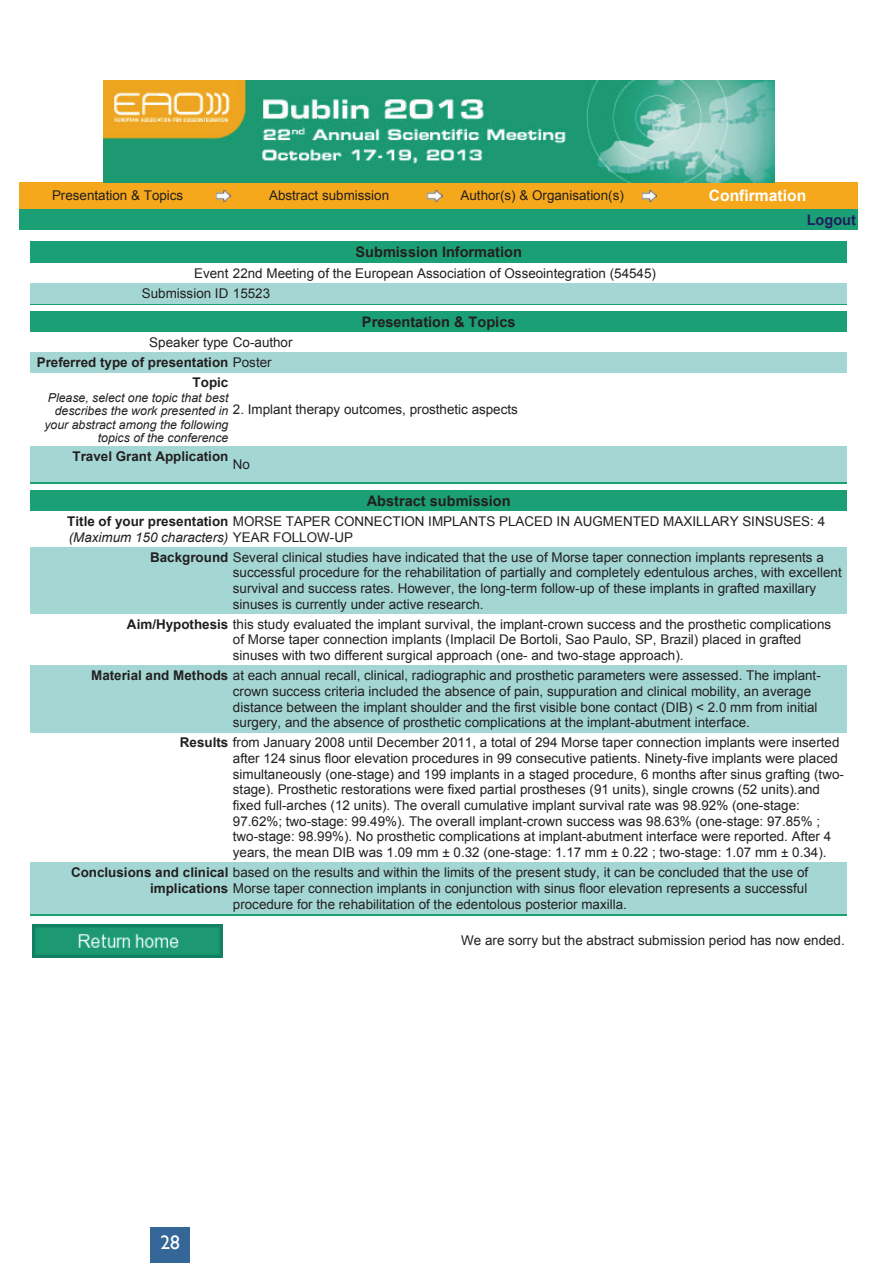
<style>
.page{position:relative;width:893px;height:1263px;background:#fff}
.page>*{position:absolute;margin:0;border:0;box-sizing:border-box;transform-origin:0 0}
.t1{font:19.5px "Gill Sans";color:#fff}
.t2{font:700 15.6px "Arial";color:#fff}
.t3{font:700 14.55px "Arial";color:#231f20}
.t4{font:700 14.55px "Arial";color:#201e5e}
.t5{font:13.35px/15.6px "Arial";color:#231f20}
.t6{font:700 13.35px "Arial";color:#231f20}
.t7{font:italic 12.3px/13.4px "Arial";color:#231f20;text-align:right}
.s1{font-weight:400}
.s2{font-weight:700}
.s3{font-style:italic}
</style>
<div class="page">
<div style="left:19px;top:182px;width:839px;height:27px;background:#f6a81c"></div>
<div style="left:19px;top:209px;width:839px;height:21px;background:#1b9f74"></div>
<img style="left:216px;top:190px;width:15px;height:11px">
<img style="left:428px;top:190px;width:14px;height:11px">
<img style="left:642px;top:190px;width:15px;height:11px">
<img style="left:103px;top:80px;width:671px;height:102px">
<hr style="left:30px;top:303px;width:817px;height:1px;background:#1b9f74">
<div style="left:30px;top:242px;width:817px;height:21px;background:#1b9f74"></div>
<div style="left:30px;top:283px;width:201px;height:20px;background:#a4d7d4"></div>
<div style="left:231px;top:283px;width:616px;height:20px;background:#a4d7d4"></div>
<hr style="left:30px;top:482px;width:817px;height:1px;background:#1b9f74">
<div style="left:30px;top:311px;width:817px;height:21px;background:#1b9f74"></div>
<div style="left:30px;top:352px;width:201px;height:21px;background:#a4d7d4"></div>
<div style="left:231px;top:352px;width:616px;height:21px;background:#a4d7d4"></div>
<div style="left:30px;top:446px;width:201px;height:36px;background:#a4d7d4"></div>
<div style="left:231px;top:446px;width:616px;height:36px;background:#a4d7d4"></div>
<hr style="left:30px;top:914px;width:817px;height:1px;background:#1b9f74">
<div style="left:30px;top:490px;width:817px;height:21px;background:#1b9f74"></div>
<div style="left:30px;top:547px;width:201px;height:67px;background:#a4d7d4"></div>
<div style="left:231px;top:547px;width:616px;height:67px;background:#a4d7d4"></div>
<div style="left:30px;top:666px;width:201px;height:67px;background:#a4d7d4"></div>
<div style="left:231px;top:666px;width:616px;height:67px;background:#a4d7d4"></div>
<div style="left:30px;top:862px;width:201px;height:52px;background:#a4d7d4"></div>
<div style="left:231px;top:862px;width:616px;height:52px;background:#a4d7d4"></div>
<img style="left:33px;top:924px;width:190px;height:34px">
<div style="left:151px;top:1228px;width:39px;height:35px;background:#346798"></div>
<p class="t5" style="left:52px;top:188px;width:133px">Presentation &amp; Topics</p>
<p class="t5" style="left:269px;top:188px;width:122px">Abstract submission</p>
<p class="t5" style="left:460px;top:188px;width:165px">Author(s) &amp; Organisation(s)</p>
<p class="t2" style="left:709px;top:186px;width:99px">Confirmation</p>
<p class="t3" style="left:355px;top:243px;width:168px">Submission Information</p>
<p class="t5" style="left:142px;top:263px;width:516px;line-height:20.1px;text-indent:52px">Event 22nd Meeting of the European Association of Osseointegration (54545)<br>Submission ID 15523</p>
<p class="t3" style="left:362px;top:312px;width:155px">Presentation &amp; Topics</p>
<p class="t5" style="left:149px;top:334px;width:145px">Speaker type Co-author</p>
<p class="t6" style="left:37px;top:353px;width:236px">Preferred type of presentation <span class="s1">Poster</span></p>
<p class="t6" style="left:193px;top:373px;width:37px">Topic</p>
<p class="t7" style="left:48px;top:391px;width:182px">Please, select one topic that best</p>
<p class="t5" style="left:55px;top:402px;width:465px"><sub>describes</sub> <sub>the</sub> <sub>work</sub> <sub>presented</sub> <sub>in</sub> 2. Implant therapy outcomes, prosthetic aspects</p>
<p class="t7" style="left:44px;top:418px;width:185px">your abstract among the following topics of the conference</p>
<p class="t6" style="left:73px;top:447px;width:157px">Travel Grant Application</p>
<p class="t5" style="left:233px;top:456px;width:19px">No</p>
<p class="t4" style="left:807px;top:210px;width:51px">Logout</p>
<p class="t3" style="left:367px;top:491px;width:145px">Abstract submission</p>
<p class="t5" style="left:67px;top:513px;width:759px"><span class="s2">Title of your presentation</span> MORSE TAPER CONNECTION IMPLANTS PLACED IN AUGMENTED MAXILLARY SINSUSES: 4 <span class="s3">(Maximum 150 characters)</span> YEAR FOLLOW-UP</p>
<p class="t5" style="left:233px;top:549px;width:610px;text-indent:-83px"><span class="s2">Background</span> Several clinical studies have indicated that the use of Morse taper connection implants represents a successful procedure for the rehabilitation of partially and completely edentulous arches, with excellent survival and success rates. However, the long-term follow-up of these implants in grafted maxillary sinuses is currently under active research.</p>
<p class="t5" style="left:233px;top:616px;width:600px;text-indent:-106px"><span class="s2">Aim/Hypothesis</span> this study evaluated the implant survival, the implant-crown success and the prosthetic complications of Morse taper connection implants (Implacil De Bortoli, Sao Paulo, SP, Brazil) placed in grafted sinuses with two different surgical approach (one- and two-stage approach).</p>
<p class="t5" style="left:233px;top:668px;width:589px;text-indent:-142px"><span class="s2">Material and Methods</span> at each annual recall, clinical, radiographic and prosthetic parameters were assessed. The implant&shy;crown success criteria included the absence of pain, suppuration and clinical mobility, an average distance between the implant shoulder and the first visible bone contact (DIB) &lt; 2.0 mm from initial surgery, and the absence of prosthetic complications at the implant-abutment interface.</p>
<p class="t5" style="left:233px;top:735px;width:613px;text-indent:-53px"><span class="s2">Results</span> from January 2008 until December 2011, a total of 294 Morse taper connection implants were inserted after 124 sinus floor elevation procedures in 99 consecutive patients. Ninety-five implants were placed simultaneously (one-stage) and 199 implants in a staged procedure, 6 months after sinus grafting (two&shy;stage). Prosthetic restorations were fixed partial prostheses (91 units), single crowns (52 units).and fixed full-arches (12 units). The overall cumulative implant survival rate was 98.92% (one-stage:<br>97.62%; two-stage: 99.49%). The overall implant-crown success was 98.63% (one-stage: 97.85% ; two-stage: 98.99%). No prosthetic complications at implant-abutment interface were reported. After 4 years, the mean DIB was 1.09 mm ± 0.32 (one-stage: 1.17 mm ± 0.22 ; two-stage: 1.07 mm ± 0.34).</p>
<p class="t5" style="left:71px;top:865px;width:739px"><span class="s2">Conclusions and clinical</span> based on the results and within the limits of the present study, it can be concluded that the use of</p>
<p class="t5" style="left:150px;top:880px;width:659px"><span class="s2">implications</span> Morse taper connection implants in conjunction with sinus floor elevation represents a successful</p>
<p class="t5" style="left:233px;top:896px;width:395px">procedure for the rehabilitation of the edentolous posterior maxilla.</p>
<p class="t5" style="left:461px;top:933px;width:385px">We are sorry but the abstract submission period has now ended.</p>
<h1 class="t1" style="left:161px;top:1231px;width:21px">28</h1>
</div>
